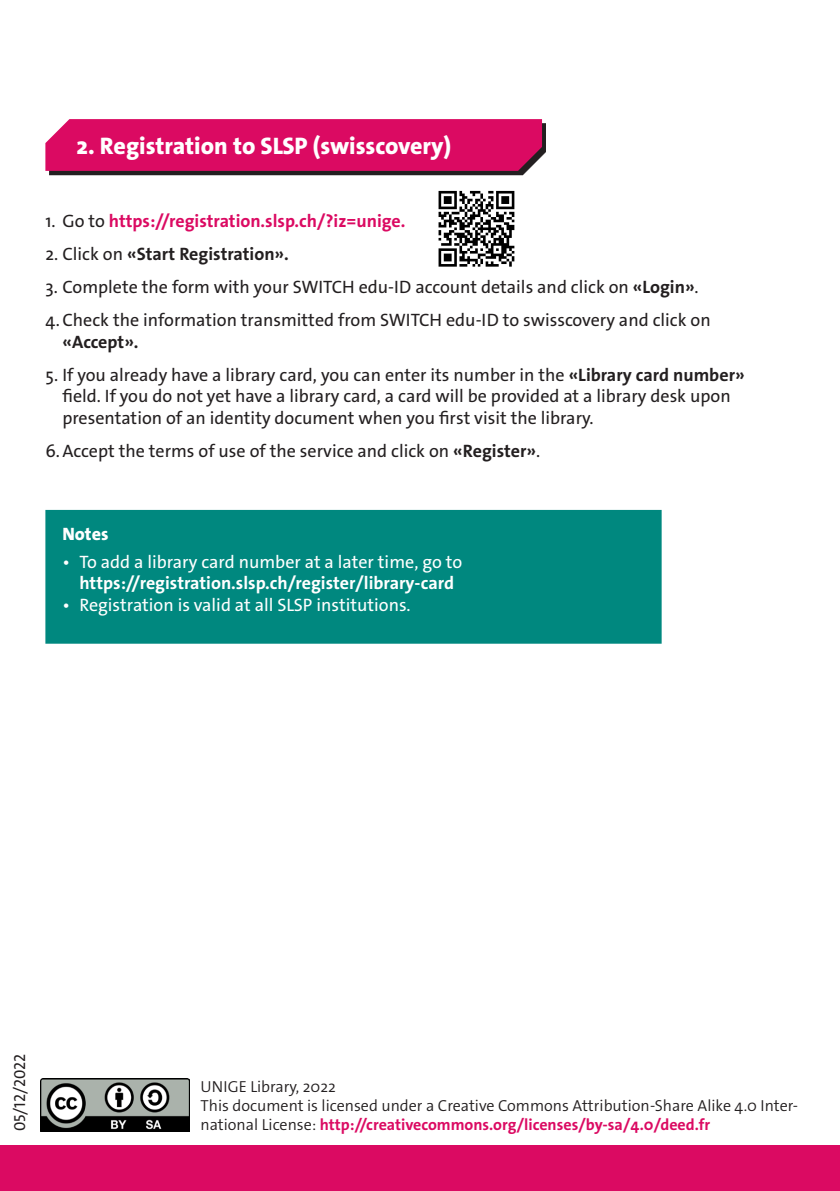
<style>
.page{position:relative;width:840px;height:1191px;background:#fff}
.page>*{position:absolute;margin:0;border:0;box-sizing:border-box;transform-origin:0 0}
.t1{font:800 24px "The Sans Os F";color:#fff}
.t2{font:18px/21.6px "The Sans Os F";color:#231f20}
.t3{font:700 18px/21.6px "The Sans Os F";color:#fff;text-align:center}
.t4{font:700 18px "The Sans Os F";color:#db0a62}
.t5{font:18px "The Sans Os F";color:#fff}
.t6{font:700 18px "The Sans Os F";color:#231f20}
.t7{font:800 18px "The Sans Os F";color:#fff}
.t8{font:300 16px/19.2px "The Sans Os F";color:#231f20}
.t9{font:16px "The Sans Os F";color:#231f20}
.s1{font-weight:400;color:#231f20}
.s2{font-weight:400}
.s3{font-weight:700}
.s4{font-weight:700;color:#db0a62}
</style>
<div class="page">
<div style="left:0;top:1145px;width:839px;height:46px;background:#db0a62"></div>
<img style="left:41px;top:1079px;width:148px;height:52px">
<div style="left:49px;top:123px;width:497px;height:52px;background:#231f20"></div>
<div style="left:45px;top:119px;width:496px;height:52px;background:#db0a62"></div>
<div style="left:45px;top:510px;width:616px;height:133px;background:#00887f"></div>
<img style="left:438px;top:190px;width:77px;height:77px">
<p class="t1" style="left:76px;top:130px;width:376px">2. Registration to SLSP (swisscovery)</p>
<p class="t4" style="left:45px;top:209px;width:361px"><span class="s1">1. Go to</span> https://registration.slsp.ch/?iz=unige.</p>
<p class="t6" style="left:45px;top:242px;width:245px"><span class="s2">2. Click on</span> «Start Registration».</p>
<p class="t2" style="left:45px;top:276px;width:654px">3. Complete the form with your SWITCH edu-ID account details and click on <span class="s3">«Login»</span>.</p>
<p class="t2" style="left:62px;top:309px;width:649px;text-indent:-17px">4.Check the information transmitted from SWITCH edu-ID to swisscovery and click on <span class="s3">«Accept».</span></p>
<p class="t2" style="left:62px;top:364px;width:683px;text-indent:-17px">5. If you already have a library card, you can enter its number in the <span class="s3">«Library card number» </span>field. If you do not yet have a library card, a card will be provided at a library desk upon presentation of an identity document when you first visit the library.</p>
<p class="t2" style="left:45px;top:440px;width:496px">6.Accept the terms of use of the service and click on <span class="s3">«Register»</span>.</p>
<p class="t7" style="left:62px;top:522px;width:48px">Notes</p>
<p class="t3" style="left:62px;top:551px;width:401px"><span class="s2">• To add a library card number at a later time, go to </span>https://registration.slsp.ch/register/library-card</p>
<p class="t5" style="left:62px;top:593px;width:349px">• Registration is valid at all SLSP institutions.</p>
<p class="t9" style="left:9px;top:1131px;width:79px;rotate:-90deg">05/12/2022</p>
<p class="t8" style="left:200px;top:1077px;width:137px">UNIGE Library, 2022</p>
<p class="t8" style="left:200px;top:1096px;width:599px">This document is licensed under a Creative Commons Attribution-Share Alike 4.0 Inter&shy;national License: <span class="s4">http://creativecommons.org/licenses/by-sa/4.0/deed.fr</span></p>
</div>
